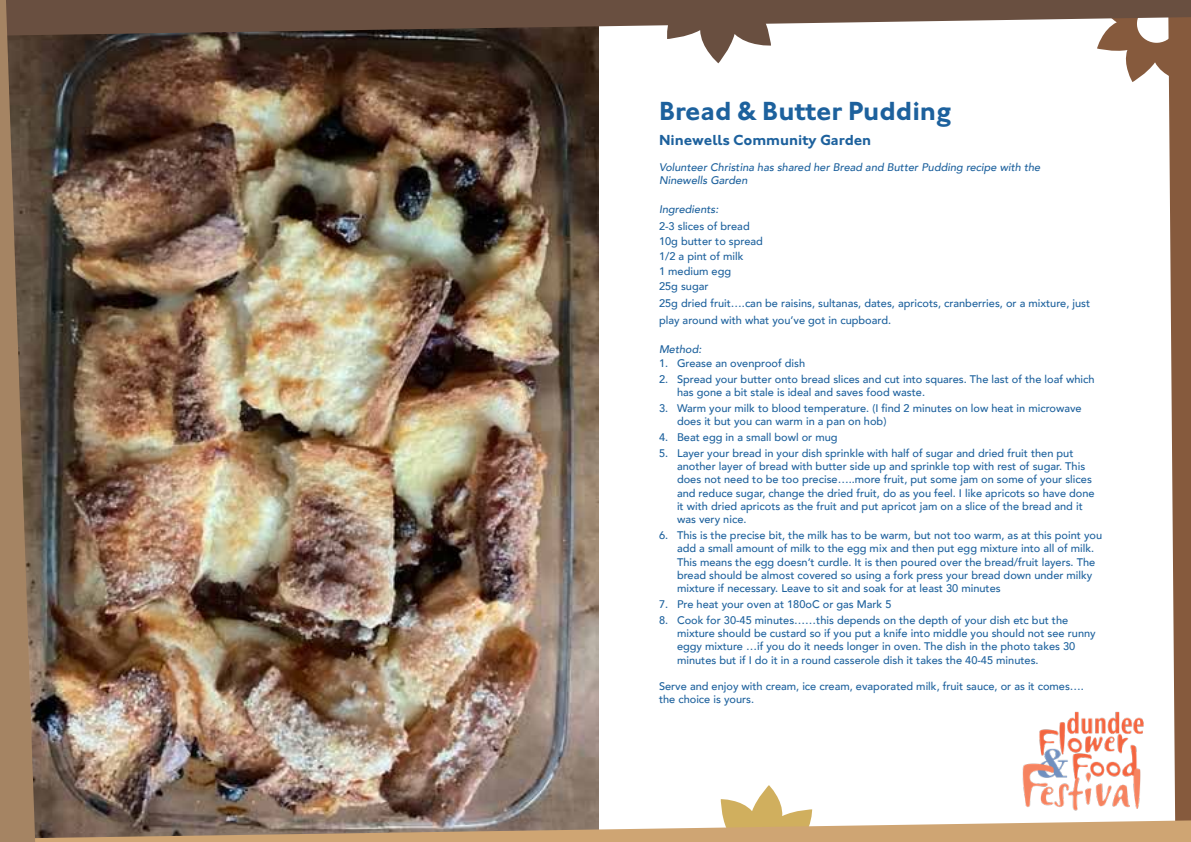
<style>
.page{position:relative;width:1191px;height:842px;background:#fff}
.page>*{position:absolute;margin:0;border:0;box-sizing:border-box;transform-origin:0 0}
.t1{font:700 27px "Johnston ITC";color:#1d619d}
.t2{font:700 15px "Johnston ITC";color:#1d619d}
.t3{font:500 11px/13.2px "Avenir";color:#1d619d}
.t4{font:italic 500 11px/13.2px "Avenir";color:#1d619d}
</style>
<div class="page">
<img style="left:0;top:0;width:1191px;height:842px">
<h1 class="t1" style="left:659px;top:95px;width:294px">Bread &amp; Butter Pudding</h1>
<h2 class="t2" style="left:659px;top:131px;width:214px">Ninewells Community Garden</h2>
<p class="t4" style="left:659px;top:161px;width:383px">Volunteer Christina has shared her Bread and Butter Pudding recipe with the<br>Ninewells Garden</p>
<p class="t4" style="left:659px;top:203px;width:61px">Ingredients:</p>
<p class="t3" style="left:659px;top:218px;width:105px;line-height:15px">2-3 slices of bread<br>10g butter to spread<br>1/2 a pint of milk<br>1 medium egg<br>25g sugar</p>
<p class="t3" style="left:659px;top:294px;width:433px;line-height:17px">25g dried fruit….can be raisins, sultanas, dates, apricots, cranberries, or a mixture, just play around with what you’ve got in cupboard.</p>
<p class="t4" style="left:659px;top:343px;width:44px">Method:</p>
<p class="t3" style="left:659px;top:355px;width:148px">1. Grease an ovenproof dish</p>
<p class="t3" style="left:677px;top:372px;width:419px;text-indent:-18px">2. Spread your butter onto bread slices and cut into squares. The last of the loaf which has gone a bit stale is ideal and saves food waste.</p>
<p class="t3" style="left:677px;top:401px;width:406px;text-indent:-18px">3. Warm your milk to blood temperature. (I find 2 minutes on low heat in microwave does it but you can warm in a pan on hob)</p>
<p class="t3" style="left:659px;top:430px;width:180px">4. Beat egg in a small bowl or mug</p>
<p class="t3" style="left:677px;top:446px;width:419px;text-indent:-18px">5. Layer your bread in your dish sprinkle with half of sugar and dried fruit then put another layer of bread with butter side up and sprinkle top with rest of sugar. This does not need to be too precise…..more fruit, put some jam on some of your slices and reduce sugar, change the dried fruit, do as you feel. I like apricots so have done it with dried apricots as the fruit and put apricot jam on a slice of the bread and it was very nice.</p>
<p class="t3" style="left:677px;top:528px;width:427px;text-indent:-18px">6. This is the precise bit, the milk has to be warm, but not too warm, as at this point you add a small amount of milk to the egg mix and then put egg mixture into all of milk.<br>This means the egg doesn’t curdle. It is then poured over the bread/fruit layers. The bread should be almost covered so using a fork press your bread down under milky mixture if necessary. Leave to sit and soak for at least 30 minutes</p>
<p class="t3" style="left:659px;top:597px;width:234px">7. Pre heat your oven at 180oC or gas Mark 5</p>
<p class="t3" style="left:677px;top:613px;width:420px;text-indent:-18px">8. Cook for 30-45 minutes……this depends on the depth of your dish etc but the mixture should be custard so if you put a knife into middle you should not see runny eggy mixture …if you do it needs longer in oven. The dish in the photo takes 30 minutes but if I do it in a round casserole dish it takes the 40-45 minutes.</p>
<p class="t3" style="left:659px;top:679px;width:426px">Serve and enjoy with cream, ice cream, evaporated milk, fruit sauce, or as it comes…. the choice is yours.</p>
</div>
